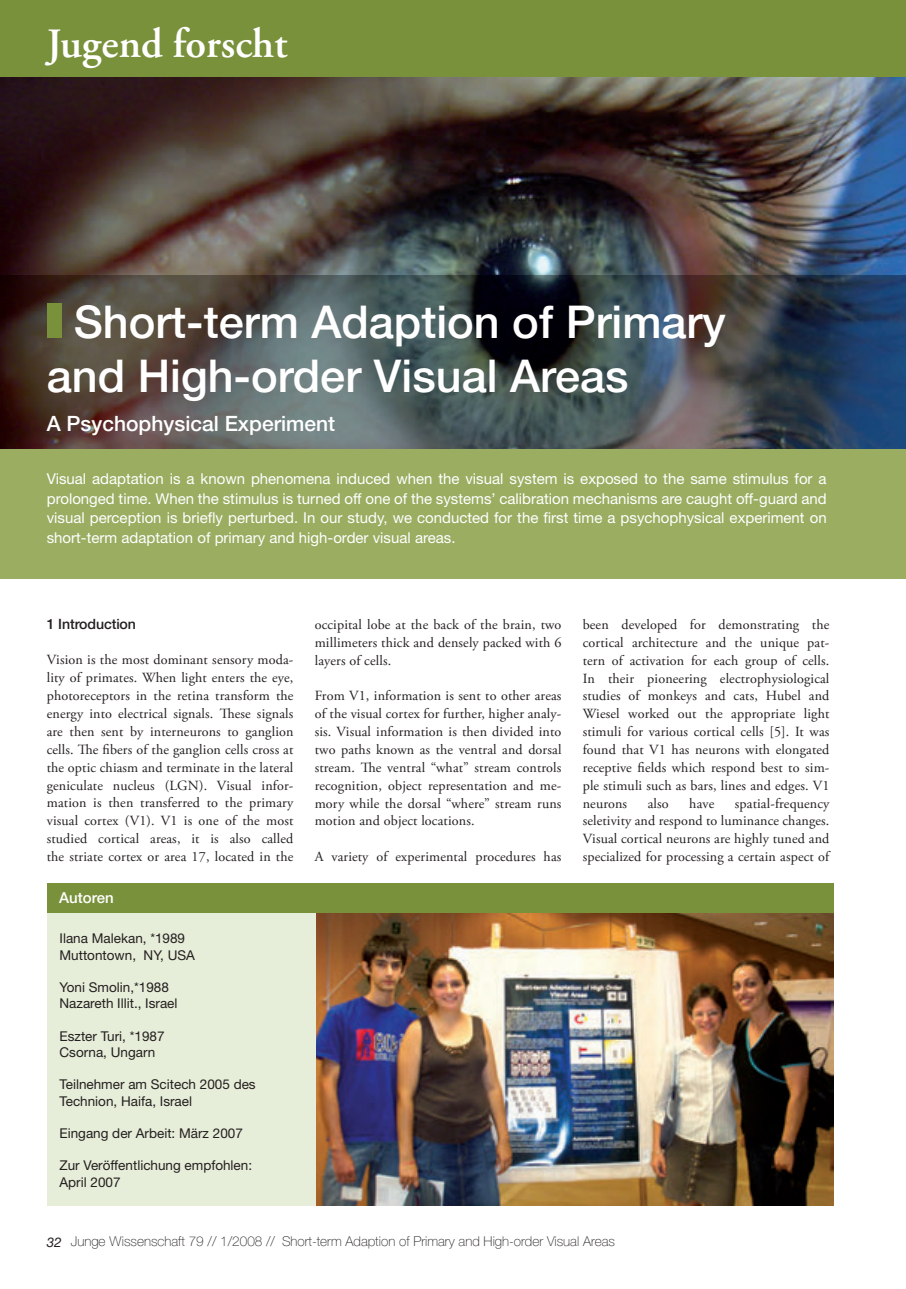
<style>
.page{position:relative;width:906px;height:1289px;background:#fff}
.page>*{position:absolute;margin:0;border:0;box-sizing:border-box;transform-origin:0 0}
.t1{font:500 45px/54px "Helvetica Neue";color:#fff}
.t2{font:600 42px "Adobe Garamond Pro";color:#fff}
.t3{font:500 21px "Helvetica Neue";color:#fff}
.t4{font:500 16.5px "Helvetica Neue";color:#fff}
.t5{font:15px/19.5px "Helvetica Neue";color:#fff;text-align:justify}
.t6{font:500 15px "Helvetica Neue";color:#fff}
.t7{font:14.1px/17.9px "Adobe Garamond Pro";letter-spacing:.01em;color:#231f20;text-align:justify}
.t8{font:500 14.1px "Helvetica Neue";letter-spacing:-.01em;color:#231f20}
.t9{font:13.5px/16.2px "Helvetica Neue";color:#231f20}
.t10{font:100 13.5px "Helvetica Neue";color:#231f20}
.s1{font-weight:400;font-style:italic}
</style>
<div class="page">
<img style="left:0;top:77px;width:906px;height:199px">
<img style="left:0;top:276px;width:906px;height:173px">
<div style="left:47px;top:886px;width:517px;height:318px;background:#e6edd8"></div>
<img style="left:316px;top:912px;width:517px;height:292px">
<div style="left:47px;top:883px;width:786px;height:29px;background:#79913a"></div>
<div style="left:47px;top:303px;width:14px;height:35px;background:#79913a"></div>
<div style="left:0;top:449px;width:906px;height:129px;background:#9aad61"></div>
<div style="left:0;top:0;width:906px;height:77px;background:#79913a"></div>
<h2 class="t2" style="left:47px;top:19px;width:242px">Jugend forscht</h2>
<p class="t4" style="left:43px;top:44px;width:116px">Jugend forscht</p>
<h1 class="t1" style="left:47px;top:294px;width:680px;text-indent:27px">Short-term Adaption of Primary and High-order Visual Areas</h1>
<h3 class="t3" style="left:47px;top:411px;width:290px">A Psychophysical Experiment</h3>
<p class="t5" style="left:47px;top:469px;width:781px">Visual adaptation is a known phenomena induced when the visual system is exposed to the same stimulus for a prolonged time. When the stimulus is turned off one of the systems’ calibration mechanisms are caught off-guard and visual perception is briefly perturbed. In our study, we conducted for the first time a psychophysical experiment on short-term adaptation of primary and high-order visual areas.</p>
<p class="t8" style="left:47px;top:615px;width:91px">1 Introduction</p>
<p class="t7" style="left:47px;top:651px;width:248px">Vision is the most dominant sensory moda&shy;lity of primates. When light enters the eye, photoreceptors in the retina transform the energy into electrical signals.</p>
<p class="t7" style="left:47px;top:705px;width:248px;text-indent:188px">ese signals are then sent by interneurons to ganglion cells.</p>
<p class="t7" style="left:47px;top:741px;width:248px;text-indent:46px">e fibers of the ganglion cells cross at the optic chiasm and terminate in the lateral geniculate nucleus (LGN). Visual infor&shy;mation is then transferred to the primary visual cortex (V1). V1 is one of the most studied cortical areas, it is also called the striate cortex or area 17, located in the</p>
<p class="t6" style="left:59px;top:888px;width:56px">Autoren</p>
<p class="t9" style="left:60px;top:930px;width:137px">Ilana Malekan, *1989<br>Muttontown, NY, USA</p>
<p class="t9" style="left:60px;top:978px;width:119px">Yoni Smolin,*1988<br>Nazareth Illit., Israel</p>
<p class="t9" style="left:60px;top:1027px;width:107px">Eszter Turi, *1987<br>Csorna, Ungarn</p>
<p class="t9" style="left:60px;top:1076px;width:198px">Teilnehmer am Scitech 2005 des<br>Technion, Haifa, Israel</p>
<p class="t9" style="left:60px;top:1124px;width:185px">Eingang der Arbeit: März 2007</p>
<p class="t9" style="left:60px;top:1157px;width:194px">Zur Veröffentlichung empfohlen:<br>April 2007</p>
<p class="t7" style="left:315px;top:616px;width:248px">occipital lobe at the back of the brain, two millimeters thick and densely packed with 6 layers of cells.</p>
<p class="t7" style="left:315px;top:687px;width:248px">From V1, information is sent to other areas of the visual cortex for further, higher analy&shy;sis. Visual information is then divided into two paths known as the ventral and dorsal stream.</p>
<p class="t7" style="left:315px;top:759px;width:248px;text-indent:61px">e ventral “what” stream controls recognition, object representation and me&shy;mory while the dorsal “where” stream runs motion and object locations.</p>
<p class="t7" style="left:315px;top:848px;width:248px">A variety of experimental procedures has</p>
<p class="t7" style="left:583px;top:616px;width:248px">been developed for demonstrating the cortical architecture and the unique pat&shy;tern of activation for each group of cells.<br>In their pioneering electrophysiological studies of monkeys and cats, Hubel and Wiesel worked out the appropriate light stimuli for various cortical cells [5]. It was found that V1 has neurons with elongated receptive fields which respond best to sim&shy;ple stimuli such as bars, lines and edges. V1 neurons</p>
<p class="t7" style="left:583px;top:794px;width:248px;text-indent:152px">spatial-frequency seletivity and respond to luminance changes.<br>Visual cortical neurons are highly tuned and specialized for processing a certain aspect of</p>
<p class="t7" style="left:648px;top:794px;width:23px">also</p>
<p class="t7" style="left:689px;top:794px;width:26px">have</p>
<p class="t10" style="left:47px;top:1234px;width:230px"><span class="s1">32</span> Junge Wissenschaft 79 // 1/2008 //</p>
<p class="t10" style="left:282px;top:1234px;width:334px">Short-term Adaption of Primary and High-order Visual Areas</p>
</div>
